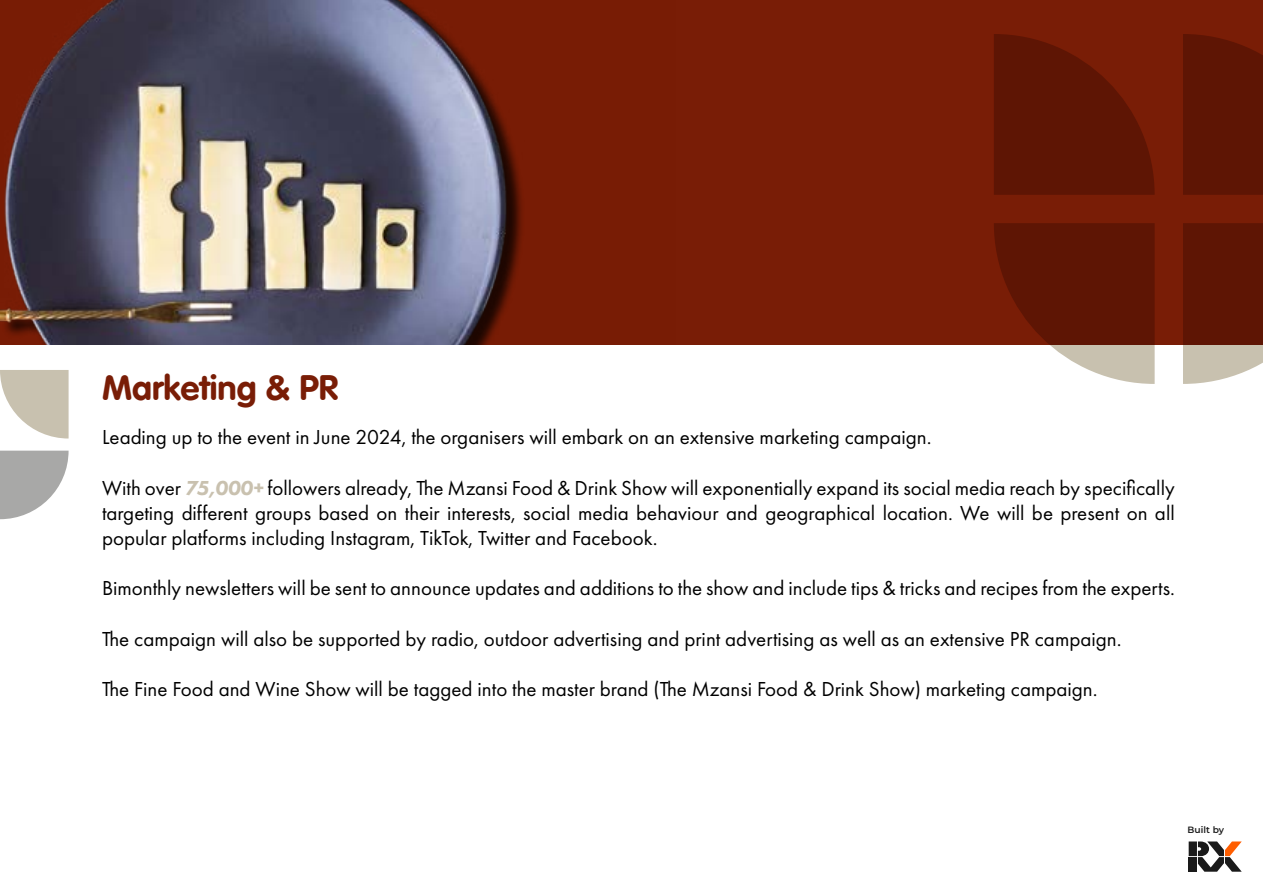
<style>
.page{position:relative;width:1263px;height:893px;background:#fff}
.page>*{position:absolute;margin:0;border:0;box-sizing:border-box;transform-origin:0 0}
.t1{font:34.65px "VAG Rounded Bold";color:#791d06}
.t2{font:21px/25.2px "Futura PT";color:#000;text-align:justify}
.t3{font:600 9.15px "Montserrat";color:#1a1a1a}
.s1{font-weight:800;font-style:italic;color:#c9c1af}
</style>
<div class="page">
<div style="left:0;top:0;width:1263px;height:344px;background:#791d06"></div>
<img style="left:0;top:0;width:522px;height:344px">
<svg style="left:0;top:370px;width:69px;height:68px"></svg>
<svg style="left:0;top:451px;width:69px;height:68px"></svg>
<svg style="left:1183px;top:223px;width:80px;height:161px;background:#7a4130"></svg>
<div style="left:1183px;top:34px;width:80px;height:161px;background:#5e1504"></div>
<svg style="left:994px;top:34px;width:160px;height:161px"></svg>
<svg style="left:994px;top:223px;width:160px;height:161px"></svg>
<svg style="left:1189px;top:841px;width:53px;height:31px"></svg>
<div style="left:1189px;top:857px;width:8px;height:15px;background:#1a1a1a"></div>
<h1 class="t1" style="left:102px;top:367px;width:237px">Marketing &amp; PR</h1>
<p class="t2" style="left:102px;top:425px;width:831px">Leading up to the event in June 2024, the organisers will embark on an extensive marketing campaign.</p>
<p class="t2" style="left:102px;top:475px;width:1074px">With over <span class="s1">75,000+</span> followers already, The Mzansi Food &amp; Drink Show will exponentially expand its social media reach by specifically targeting different groups based on their interests, social media behaviour and geographical location. We will be present on all popular platforms including Instagram, TikTok, Twitter and Facebook.</p>
<p class="t2" style="left:102px;top:576px;width:1074px">Bimonthly newsletters will be sent to announce updates and additions to the show and include tips &amp; tricks and recipes from the experts.</p>
<p class="t2" style="left:102px;top:626px;width:1021px">The campaign will also be supported by radio, outdoor advertising and print advertising as well as an extensive PR campaign.</p>
<p class="t2" style="left:102px;top:677px;width:997px">The Fine Food and Wine Show will be tagged into the master brand (The Mzansi Food &amp; Drink Show) marketing campaign.</p>
<p class="t3" style="left:1187px;top:824px;width:38px">Built by</p>
</div>
